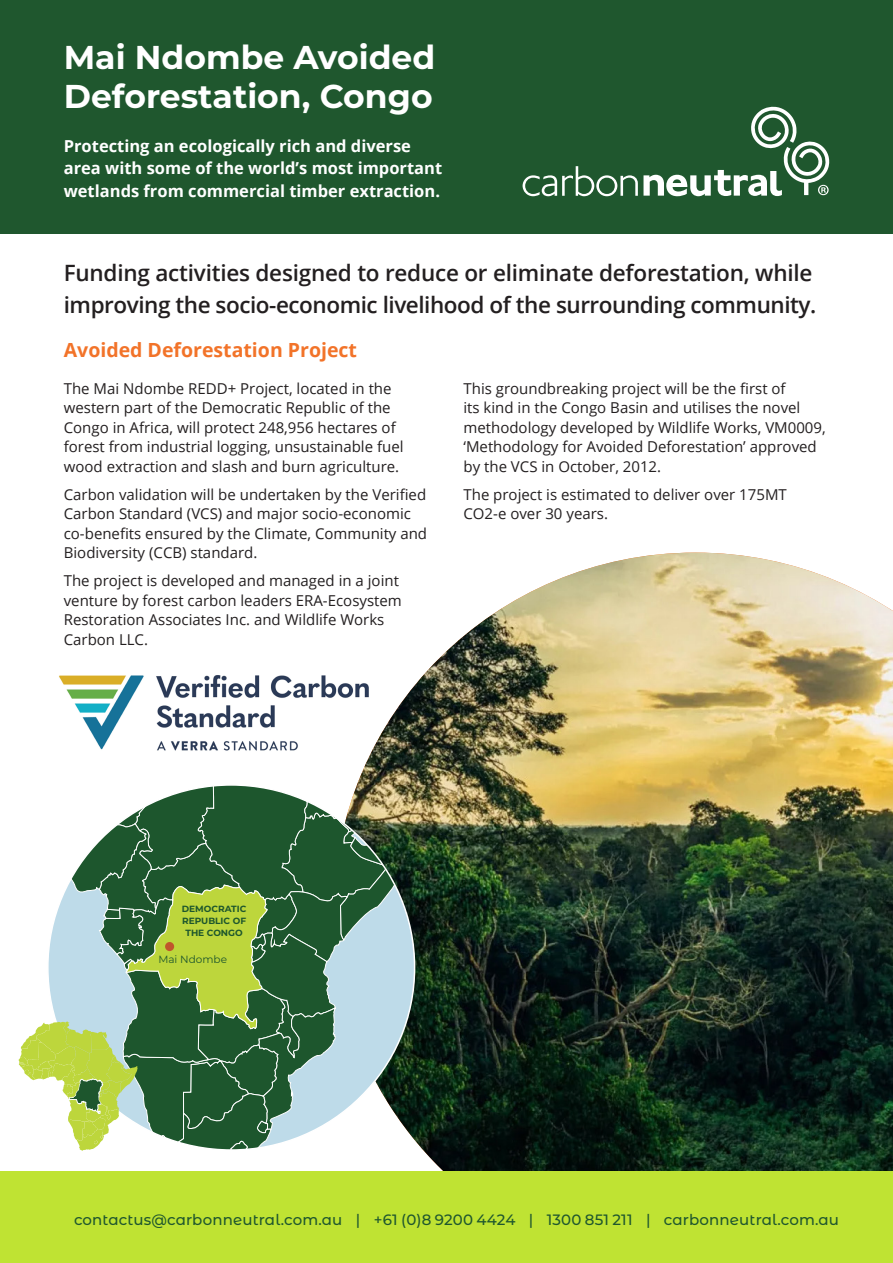
<style>
.page{position:relative;width:893px;height:1263px;background:#fff}
.page>*{position:absolute;margin:0;border:0;box-sizing:border-box;transform-origin:0 0}
.t1{font:700 33px/39px "Montserrat";color:#fff}
.Body{font:600 22.5px/31.5px "Open Sans";letter-spacing:-.01em;color:#231f20}
.Subtitle{font:700 19.5px "Open Sans";color:#f27329}
.Body-2{font:700 16.5px/22.5px "Open Sans";color:#fff}
.Body-3{font:15px/19.5px "Open Sans";color:#231f20}
.t2{font:500 15px "Montserrat Alternates";letter-spacing:.01em;color:#1f572e}
.Body-4{font:10.5px "Montserrat";color:#1d562d}
.Body-5{font:700 9px/11.7px "Montserrat";color:#1d562d;text-align:center}
</style>
<div class="page">
<img style="left:59px;top:675px;width:274px;height:76px">
<img style="left:333px;top:553px;width:560px;height:618px">
<div style="left:0;top:0;width:893px;height:234px;background:#1f572e"></div>
<svg style="left:523px;top:106px;width:307px;height:90px"></svg>
<svg style="left:18px;top:785px;width:397px;height:366px"></svg>
<div style="left:0;top:1171px;width:893px;height:92px;background:#bfe333"></div>
<p class="t1" style="left:64px;top:36px;width:373px">Mai Ndombe Avoided<br>Deforestation, Congo</p>
<p class="Body-2" style="left:64px;top:134px;width:380px">Protecting an ecologically rich and diverse area with some of the world’s most important wetlands from commercial timber extraction.</p>
<p class="Body" style="left:64px;top:257px;width:754px">Funding activities designed to reduce or eliminate deforestation, while improving the socio-economic livelihood of the surrounding community.</p>
<p class="Subtitle" style="left:64px;top:337px;width:295px">Avoided Deforestation Project</p>
<p class="Body-3" style="left:64px;top:378px;width:341px">The Mai Ndombe REDD+ Project, located in the western part of the Democratic Republic of the Congo in Africa, will protect 248,956 hectares of forest from industrial logging, unsustainable fuel wood extraction and slash and burn agriculture.</p>
<p class="Body-3" style="left:64px;top:484px;width:365px">Carbon validation will be undertaken by the Verified Carbon Standard (VCS) and major socio-economic co-benefits ensured by the Climate, Community and Biodiversity (CCB) standard.</p>
<p class="Body-3" style="left:64px;top:571px;width:340px">The project is developed and managed in a joint venture by forest carbon leaders ERA-Ecosystem Restoration Associates Inc. and Wildlife Works Carbon LLC.</p>
<p class="Body-3" style="left:463px;top:378px;width:364px">This groundbreaking project will be the first of<br>its kind in the Congo Basin and utilises the novel methodology developed by Wildlife Works, VM0009, ‘Methodology for Avoided Deforestation’ approved by the VCS in October, 2012.</p>
<p class="Body-3" style="left:463px;top:484px;width:325px">The project is estimated to deliver over 175MT<br>CO2-e over 30 years.</p>
<p class="Body-5" style="left:182px;top:903px;width:66px">DEMOCRATIC<br>REPUBLIC OF<br>THE CONGO</p>
<p class="Body-4" style="left:158px;top:952px;width:70px">Mai Ndombe</p>
<p class="t2" style="left:74px;top:1209px;width:767px">contactus@carbonneutral.com.au | +61 (0)8 9200 4424 | 1300 851 211 | carbonneutral.com.au</p>
</div>
